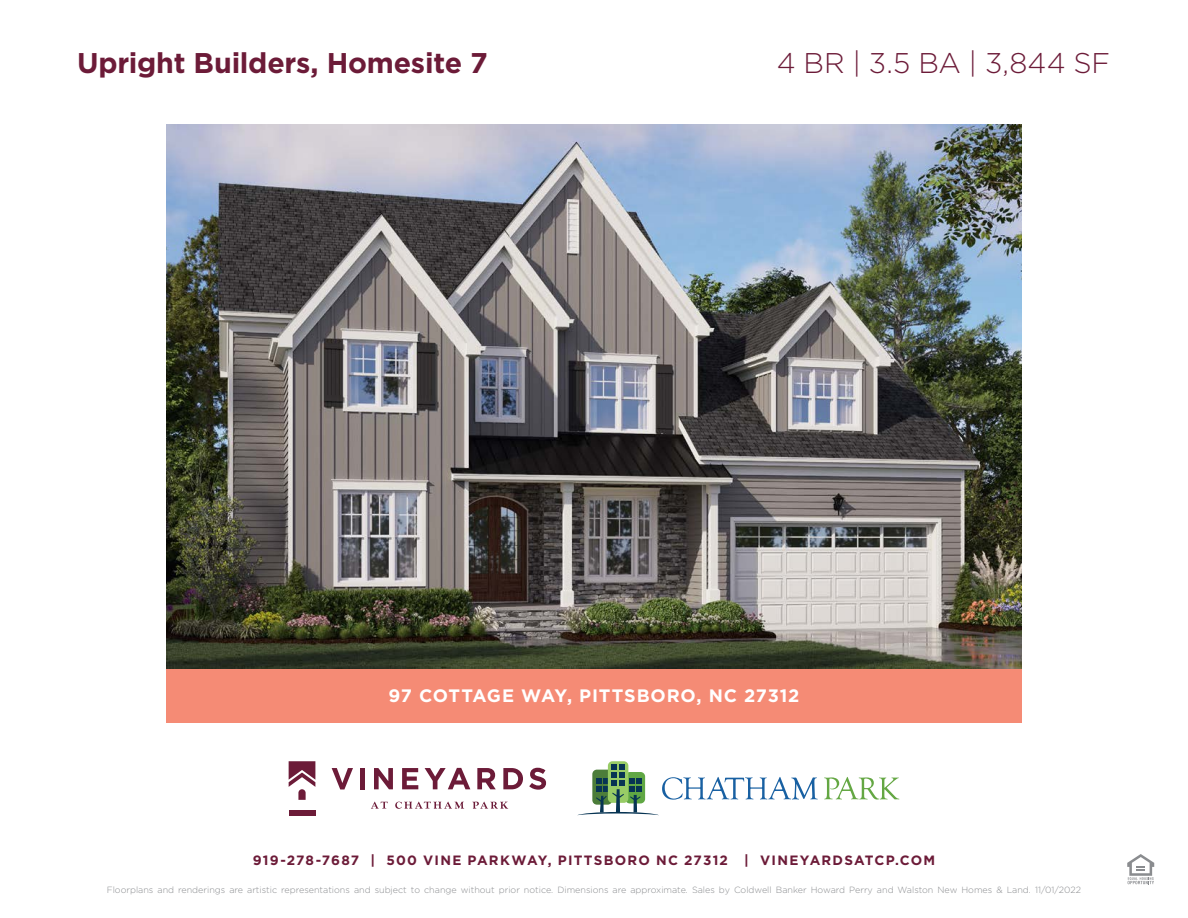
<style>
.page{position:relative;width:1188px;height:918px;background:#fff}
.page>*{position:absolute;margin:0;border:0;box-sizing:border-box;transform-origin:0 0}
.t1{font:700 28.5px "Gotham";letter-spacing:-.01em;color:#6c1b38}
.t2{font:300 28.5px "Gotham";color:#6c1b38}
.t3{font:700 18px "Gotham";letter-spacing:.045em;color:#fff}
.t4{font:700 13.5px "Gotham";letter-spacing:.09em;color:#6c1b38}
.t5{font:300 9px "Gotham";color:#8a8c8f}
</style>
<div class="page">
<div style="left:608px;top:761px;width:20px;height:42px;background:linear-gradient(to right,#98cc66,#98cc66);border-radius:5px"></div>
<svg style="left:824px;top:777px;width:75px;height:23px"></svg>
<svg style="left:578px;top:765px;width:240px;height:50px"></svg>
<svg style="left:332px;top:768px;width:21px;height:21px"></svg>
<div style="left:360px;top:768px;width:5px;height:21px;background:#6c1b38"></div>
<svg style="left:374px;top:768px;width:19px;height:21px"></svg>
<svg style="left:402px;top:768px;width:16px;height:21px"></svg>
<svg style="left:425px;top:768px;width:45px;height:21px"></svg>
<svg style="left:477px;top:768px;width:19px;height:21px"></svg>
<svg style="left:503px;top:768px;width:20px;height:21px"></svg>
<svg style="left:529px;top:768px;width:17px;height:22px"></svg>
<svg style="left:371px;top:802px;width:17px;height:7px"></svg>
<svg style="left:395px;top:802px;width:69px;height:7px"></svg>
<svg style="left:472px;top:802px;width:36px;height:7px"></svg>
<svg style="left:289px;top:761px;width:26px;height:39px"></svg>
<div style="left:289px;top:810px;width:26px;height:5px;background:#6c1b38"></div>
<svg style="left:1127px;top:854px;width:27px;height:30px"></svg>
<div style="left:166px;top:669px;width:856px;height:54px;background:#f58b75"></div>
<img style="left:166px;top:124px;width:856px;height:544px">
<p class="t1" style="left:77px;top:44px;width:412px">Upright Builders, Homesite 7</p>
<p class="t2" style="left:777px;top:45px;width:335px">4 BR | 3.5 BA | 3,844 SF</p>
<p class="t3" style="left:388px;top:684px;width:413px">97 COTTAGE WAY, PITTSBORO, NC 27312</p>
<h3 class="t4" style="left:253px;top:851px;width:684px">919-278-7687 | 500 VINE PARKWAY, PITTSBORO NC 27312 | VINEYARDSATCP.COM</h3>
<p class="t5" style="left:107px;top:884px;width:976px">Floorplans and renderings are artistic representations and subject to change without prior notice. Dimensions are approximate. Sales by Coldwell Banker Howard Perry and Walston New Homes &amp; Land. 11/01/2022</p>
</div>
